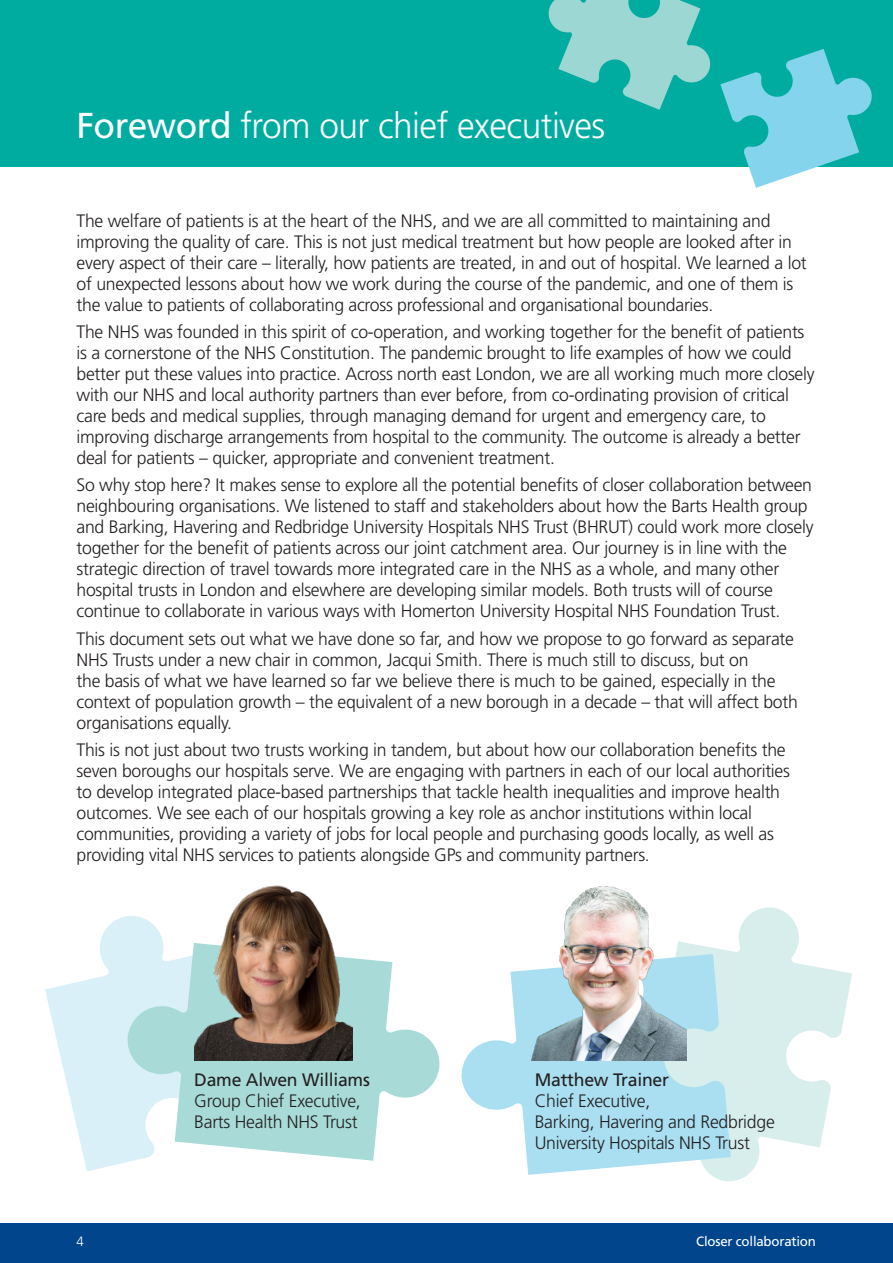
<style>
.page{position:relative;width:893px;height:1263px;background:#fff}
.page>*{position:absolute;margin:0;border:0;box-sizing:border-box;transform-origin:0 0}
.t1{font:300 36px "Frutiger LT Std";letter-spacing:-.015em;color:#fff}
.t2{font:300 18px/21px "Frutiger LT Std";letter-spacing:-.015em;color:#231f20}
.t3{font:13.5px "Frutiger LT Std";letter-spacing:-.015em;color:#fff}
.t4{font:300 13.5px "Frutiger LT Std";color:#fff}
.s1{font-weight:400}
</style>
<div class="page">
<div style="left:0;top:1223px;width:893px;height:40px;background:#01468c"></div>
<svg style="left:686px;top:907px;width:166px;height:275px;fill:#d8eeed"></svg>
<svg style="left:45px;top:916px;width:118px;height:255px;fill:#d9f0f8"></svg>
<div style="left:0;top:0;width:893px;height:167px;background:#00aca0"></div>
<svg style="left:548px;top:0;width:163px;height:110px"></svg>
<svg style="left:720px;top:49px;width:152px;height:139px"></svg>
<svg style="left:461px;top:954px;width:270px;height:221px;fill:#a9dff1"></svg>
<svg style="left:127px;top:943px;width:313px;height:218px;fill:#a8dbd8"></svg>
<img style="left:194px;top:885px;width:158px;height:175px">
<img style="left:529px;top:887px;width:157px;height:173px">
<p class="t1" style="left:77px;top:105px;width:530px"><span class="s1">Foreword</span> from our chief executives</p>
<p class="t2" style="left:77px;top:210px;width:732px">The welfare of patients is at the heart of the NHS, and we are all committed to maintaining and improving the quality of care. This is not just medical treatment but how people are looked after in every aspect of their care – literally, how patients are treated, in and out of hospital. We learned a lot of unexpected lessons about how we work during the course of the pandemic, and one of them is the value to patients of collaborating across professional and organisational boundaries.</p>
<p class="t2" style="left:77px;top:321px;width:740px">The NHS was founded in this spirit of co-operation, and working together for the benefit of patients is a cornerstone of the NHS Constitution. The pandemic brought to life examples of how we could better put these values into practice. Across north east London, we are all working much more closely with our NHS and local authority partners than ever before, from co-ordinating provision of critical care beds and medical supplies, through managing demand for urgent and emergency care, to improving discharge arrangements from hospital to the community. The outcome is already a better deal for patients – quicker, appropriate and convenient treatment.</p>
<p class="t2" style="left:77px;top:475px;width:738px">So why stop here? It makes sense to explore all the potential benefits of closer collaboration between neighbouring organisations. We listened to staff and stakeholders about how the Barts Health group and Barking, Havering and Redbridge University Hospitals NHS Trust (BHRUT) could work more closely together for the benefit of patients across our joint catchment area. Our journey is in line with the strategic direction of travel towards more integrated care in the NHS as a whole, and many other hospital trusts in London and elsewhere are developing similar models. Both trusts will of course continue to collaborate in various ways with Homerton University Hospital NHS Foundation Trust.</p>
<p class="t2" style="left:77px;top:628px;width:723px">This document sets out what we have done so far, and how we propose to go forward as separate NHS Trusts under a new chair in common, Jacqui Smith. There is much still to discuss, but on<br>the basis of what we have learned so far we believe there is much to be gained, especially in the context of population growth – the equivalent of a new borough in a decade – that will affect both organisations equally.</p>
<p class="t2" style="left:77px;top:740px;width:715px">This is not just about two trusts working in tandem, but about how our collaboration benefits the seven boroughs our hospitals serve. We are engaging with partners in each of our local authorities to develop integrated place-based partnerships that tackle health inequalities and improve health outcomes. We see each of our hospitals growing a key role as anchor institutions within local communities, providing a variety of jobs for local people and purchasing goods locally, as well as providing vital NHS services to patients alongside GPs and community partners.</p>
<p class="t2" style="left:194px;top:1070px;width:177px"><span class="s1">Dame Alwen Williams<br></span>Group Chief Executive,<br>Barts Health NHS Trust</p>
<p class="t2" style="left:535px;top:1070px;width:242px"><span class="s1">Matthew Trainer<br></span>Chief Executive,<br>Barking, Havering and Redbridge<br>University Hospitals NHS Trust</p>
<p class="t4" style="left:77px;top:1233px;width:9px">4</p>
<p class="t3" style="left:696px;top:1233px;width:121px">Closer collaboration</p>
</div>
